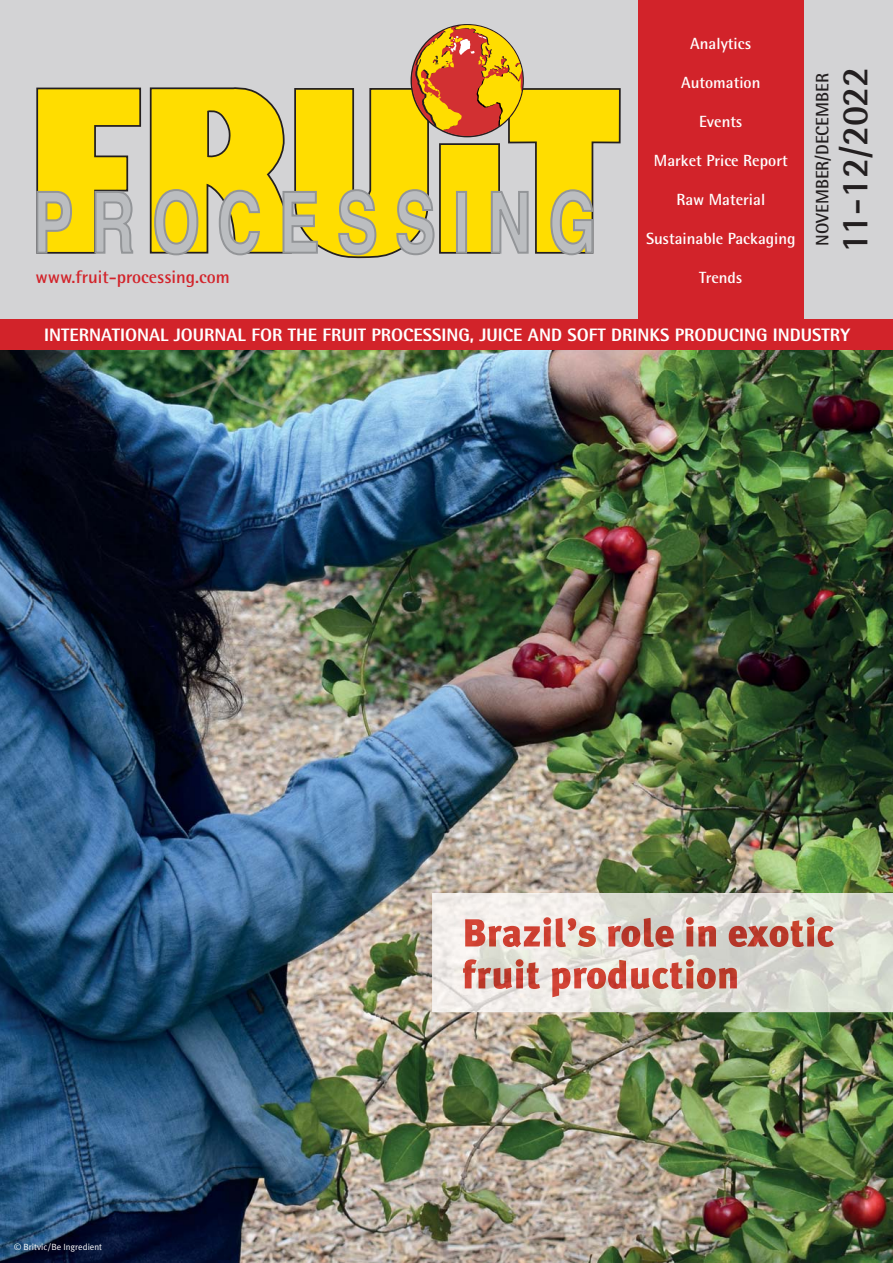
<style>
.page{position:relative;width:893px;height:1263px;background:#fff}
.page>*{position:absolute;margin:0;border:0;box-sizing:border-box;transform-origin:0 0}
.t1{font:700 37.5px "Rotis Semi Sans";color:#231f20}
.t2{font:800 18px "Rotis Semi Sans";color:#fff}
.t3{font:700 18px "Rotis Semi Sans";color:#d2232a}
.t4{font:700 18px "Rotis Semi Sans";color:#231f20}
.t5{font:700 16.2px "Rotis Semi Sans";color:#fff}
.t6{font:9px "Meta Plus Normal";color:#fff}
</style>
<div class="page">
<img style="left:0;top:349px;width:893px;height:914px">
<div style="left:0;top:0;width:893px;height:319px;background:#d3d3d5"></div>
<svg style="left:36px;top:87px;width:106px;height:167px"></svg>
<svg style="left:149px;top:25px;width:472px;height:234px"></svg>
<div style="left:638px;top:0;width:166px;height:319px;background:#d2232a"></div>
<div style="left:0;top:319px;width:893px;height:30px;background:#d2232a"></div>
<img style="left:432px;top:893px;width:461px;height:119px">
<img style="left:747px;top:917px;width:87px;height:30px">
<img style="left:465px;top:917px;width:282px;height:30px">
<img style="left:463px;top:959px;width:274px;height:38px">
<p class="t3" style="left:35px;top:270px;width:196px">www.fruit-processing.com</p>
<p class="t5" style="left:690px;top:38px;width:62px">Analytics</p>
<p class="t5" style="left:681px;top:77px;width:81px">Automation</p>
<p class="t5" style="left:699px;top:115px;width:45px">Events</p>
<p class="t5" style="left:654px;top:154px;width:135px">Market Price Report</p>
<p class="t5" style="left:676px;top:193px;width:90px">Raw Material</p>
<p class="t5" style="left:646px;top:232px;width:151px">Sustainable Packaging</p>
<p class="t5" style="left:699px;top:271px;width:45px">Trends</p>
<p class="t4" style="left:816px;top:246px;width:174px;rotate:-90deg">NOVEMBER/DECEMBER</p>
<h1 class="t1" style="left:841px;top:253px;width:188px;rotate:-90deg">11-12/2022</h1>
<p class="t2" style="left:44px;top:329px;width:807px">INTERNATIONAL JOURNAL FOR THE FRUIT PROCESSING, JUICE AND SOFT DRINKS PRODUCING INDUSTRY</p>
<p class="t6" style="left:14px;top:1243px;width:89px">© Britvic/Be Ingredient</p>
</div>
